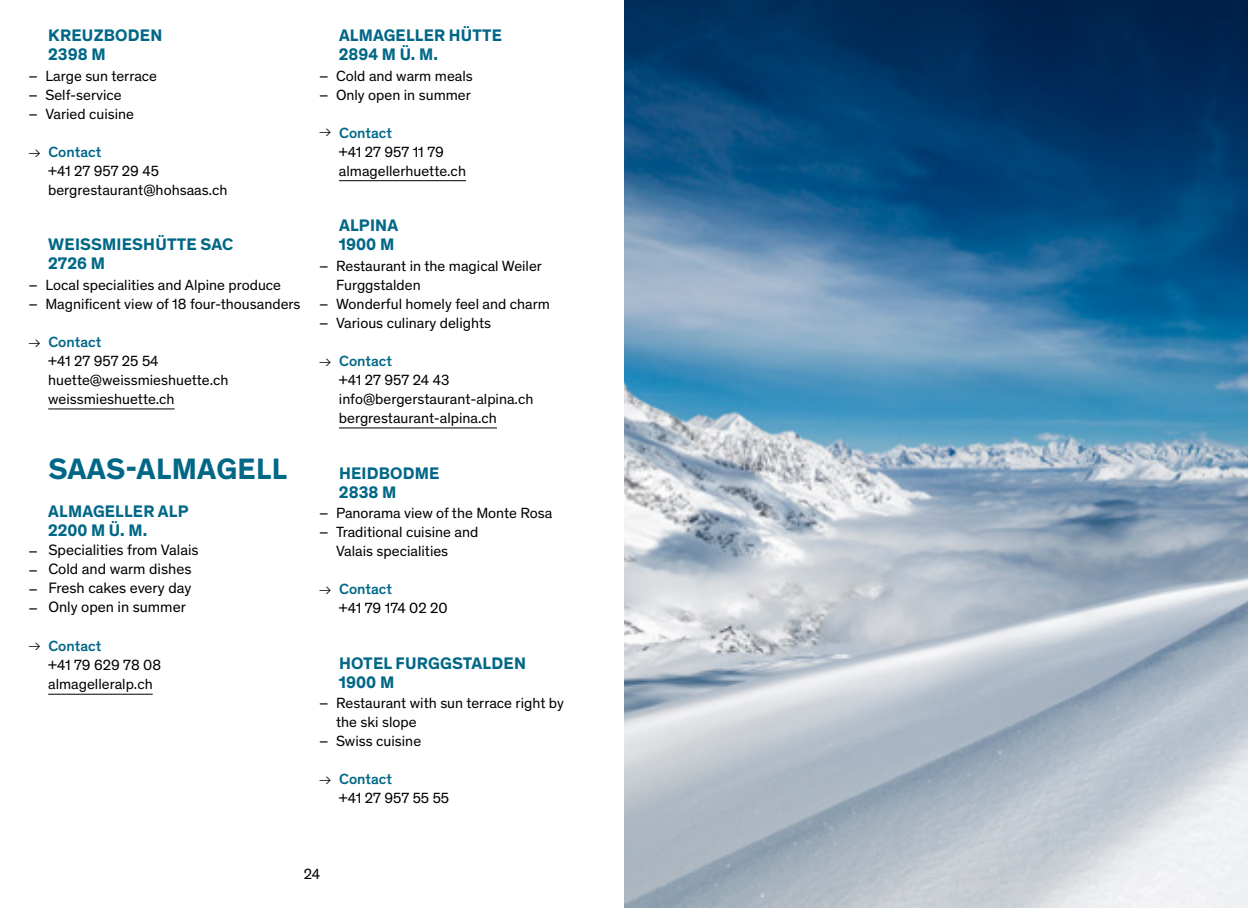
<style>
.page{position:relative;width:1248px;height:908px;background:#fff}
.page>*{position:absolute;margin:0;border:0;box-sizing:border-box;transform-origin:0 0}
.t1{font:700 30px "Theinhardt";letter-spacing:.01em;color:#006787}
.t2{font:700 17px/19px "Theinhardt";letter-spacing:.01em;color:#006787}
.t3{font:15.4px "Theinhardt";color:#000}
.t4{font:15px/19px "Theinhardt";color:#000}
.s1{font-weight:300;font-size:15.4px}
.s2{font-weight:500;color:#006787}
</style>
<div class="page">
<hr style="left:48px;top:408px;width:127px;height:1px;background:#000">
<hr style="left:48px;top:693px;width:105px;height:1px;background:#000">
<hr style="left:339px;top:180px;width:127px;height:1px;background:#000">
<hr style="left:339px;top:427px;width:158px;height:1px;background:#000">
<img style="left:624px;top:0;width:623px;height:907px">
<p class="t2" style="left:48px;top:25px;width:116px">KREUZBODEN<br>2398 M</p>
<p class="t4" style="left:28px;top:65px;width:130px">– Large sun terrace</p>
<p class="t4" style="left:28px;top:84px;width:95px">– Self-service</p>
<p class="t4" style="left:28px;top:103px;width:107px">– Varied cuisine</p>
<p class="t4" style="left:48px;top:141px;width:181px;text-indent:-20px"><span class="s1">-&gt;</span> <span class="s2">Contact<br></span>+41 27 957 29 45 bergrestaurant@hohsaas.ch</p>
<p class="t2" style="left:48px;top:234px;width:187px">WEISSMIESHÜTTE SAC<br>2726 M</p>
<p class="t4" style="left:28px;top:274px;width:254px">– Local specialities and Alpine produce</p>
<p class="t4" style="left:28px;top:293px;width:274px">– Magnificent view of 18 four-thousanders</p>
<p class="t4" style="left:48px;top:331px;width:182px;text-indent:-20px"><span class="s1">-&gt;</span> <span class="s2">Contact<br></span>+41 27 957 25 54 huette@weissmieshuette.ch weissmieshuette.ch</p>
<h1 class="t1" style="left:48px;top:446px;width:240px">SAAS-ALMAGELL</h1>
<p class="t2" style="left:48px;top:500px;width:142px">ALMAGELLER ALP<br>2200 M Ü. M.</p>
<p class="t3" style="left:28px;top:538px;width:172px"><sub>–</sub> Specialities from Valais</p>
<p class="t3" style="left:28px;top:557px;width:165px"><sub>–</sub> Cold and warm dishes</p>
<p class="t3" style="left:28px;top:576px;width:164px"><sub>–</sub> Fresh cakes every day</p>
<p class="t3" style="left:28px;top:595px;width:159px"><sub>–</sub> Only open in summer</p>
<p class="t4" style="left:48px;top:635px;width:114px;text-indent:-20px"><span class="s1">-&gt;</span> <span class="s2">Contact<br></span>+41 79 629 78 08 almagelleralp.ch</p>
<p class="t2" style="left:339px;top:25px;width:164px">ALMAGELLER HÜTTE<br>2894 M Ü. M.</p>
<p class="t4" style="left:319px;top:65px;width:155px">– Cold and warm meals</p>
<p class="t4" style="left:319px;top:84px;width:153px">– Only open in summer</p>
<p class="t4" style="left:339px;top:122px;width:129px;text-indent:-20px"><span class="s1">-&gt;</span> <span class="s2">Contact<br></span>+41 27 957 11 79 almagellerhuette.ch</p>
<p class="t2" style="left:339px;top:215px;width:61px">ALPINA<br>1900 M</p>
<p class="t4" style="left:336px;top:255px;width:207px;text-indent:-17px">– Restaurant in the magical Weiler<br>Furggstalden</p>
<p class="t4" style="left:319px;top:293px;width:232px">– Wonderful homely feel and charm</p>
<p class="t4" style="left:319px;top:312px;width:173px">– Various culinary delights</p>
<p class="t4" style="left:339px;top:350px;width:196px;text-indent:-20px"><span class="s1">-&gt;</span> <span class="s2">Contact<br></span>+41 27 957 24 43 info@bergerstaurant-alpina.ch bergrestaurant-alpina.ch</p>
<p class="t2" style="left:339px;top:462px;width:102px">HEIDBODME<br>2838 M</p>
<p class="t4" style="left:319px;top:502px;width:235px">– Panorama view of the Monte Rosa</p>
<p class="t4" style="left:336px;top:521px;width:144px;text-indent:-17px">– Traditional cuisine and<br>Valais specialities</p>
<p class="t4" style="left:339px;top:578px;width:110px;text-indent:-20px"><span class="s1">-&gt;</span> <span class="s2">Contact<br></span>+41 79 174 02 20</p>
<p class="t2" style="left:339px;top:652px;width:188px">HOTEL FURGGSTALDEN<br>1900 M</p>
<p class="t4" style="left:336px;top:692px;width:229px;text-indent:-17px">– Restaurant with sun terrace right by the ski slope</p>
<p class="t4" style="left:319px;top:730px;width:104px">– Swiss cuisine</p>
<p class="t4" style="left:339px;top:768px;width:112px;text-indent:-20px"><span class="s1">-&gt;</span> <span class="s2">Contact<br></span>+41 27 957 55 55</p>
<p class="t4" style="left:304px;top:863px;width:18px">24</p>
</div>
